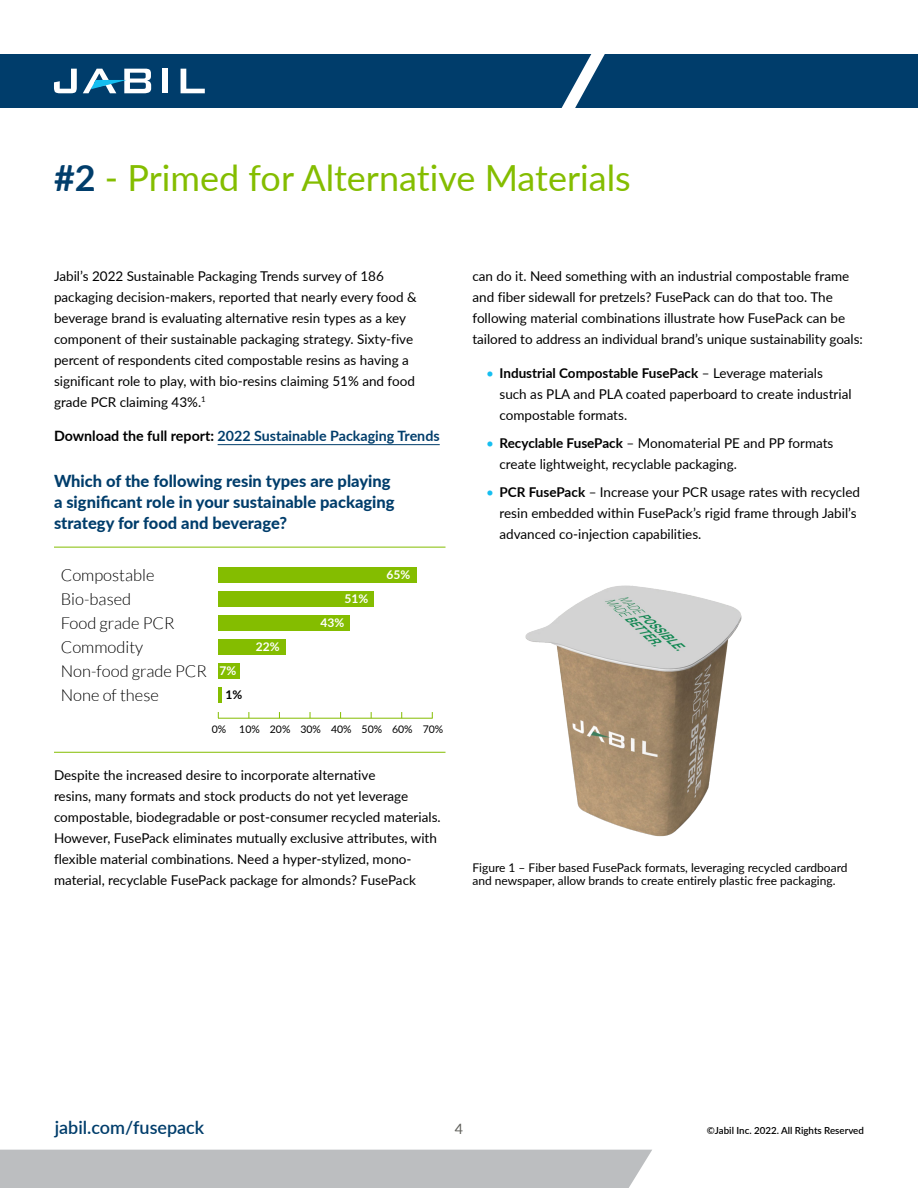
<style>
.page{position:relative;width:918px;height:1188px;background:#fff}
.page>*{position:absolute;margin:0;border:0;box-sizing:border-box;transform-origin:0 0}
.t1{font:36px "Lato";color:#84bd00}
.t2{font:600 18px "Lato";color:#003d6b}
.t3{font:800 16.5px/21px "Lato";color:#003d6b}
.t4{font:300 16.5px/24px "Lato";color:#000}
.t5{font:700 14.25px "Lato";color:#003d6b}
.t6{font:14.25px "Lato";color:#60605b}
.t7{font:13.5px/21px "Lato";color:#000}
.t8{font:12px/13.5px "Lato";color:#000}
.t9{font:700 12px "Lato";color:#fff}
.t10{font:700 12px "Lato";color:#000}
.t11{font:10.5px "Lato";color:#000}
.t12{font:600 9.75px "Lato";color:#000}
.s1{font-weight:700;color:#003d6b}
.s2{color:#000}
.s3{font-weight:700;font-size:12px;color:#fff}
.s4{color:#15bef0}
.s5{font-weight:700}
</style>
<div class="page">
<div style="left:0;top:1150px;width:652px;height:38px;background:#bcbec0"></div>
<div style="left:0;top:54px;width:918px;height:54px;background:#003d6b"></div>
<hr style="left:218px;top:444px;width:222px;height:1px;background:#003d6b">
<img style="left:525px;top:585px;width:217px;height:252px">
<hr style="left:54px;top:547px;width:392px;height:1px;background:#84bd00">
<hr style="left:54px;top:752px;width:392px;height:1px;background:#84bd00">
<hr style="left:218px;top:718px;width:215px;height:1px;background:#84bd00">
<hr style="left:218px;top:687px;width:3px;height:16px;background:#84bd00">
<div style="left:218px;top:663px;width:21px;height:16px;background:#84bd00"></div>
<div style="left:218px;top:639px;width:67px;height:16px;background:#84bd00"></div>
<div style="left:218px;top:615px;width:131px;height:16px;background:#84bd00"></div>
<div style="left:218px;top:591px;width:156px;height:16px;background:#84bd00"></div>
<div style="left:218px;top:567px;width:199px;height:16px;background:#84bd00"></div>
<h1 class="t1" style="left:54px;top:152px;width:578px"><span class="s1">#2</span> - Primed for Alternative Materials</h1>
<p class="t7" style="left:54px;top:265px;width:364px">Jabil’s 2022 Sustainable Packaging Trends survey of 186 packaging decision-makers, reported that nearly every food &amp; beverage brand is evaluating alternative resin types as a key component of their sustainable packaging strategy. Sixty-five percent of respondents cited compostable resins as having a significant role to play, with bio-resins claiming 51% and food grade PCR claiming 43%.<sup>1</sup></p>
<p class="t5" style="left:54px;top:426px;width:387px"><span class="s2">Download the full report:</span> 2022 Sustainable Packaging Trends</p>
<p class="t3" style="left:54px;top:469px;width:342px">Which of the following resin types are playing a significant role in your sustainable packaging strategy for food and beverage?</p>
<p class="t4" style="left:61px;top:563px;width:95px">Compostable</p>
<p class="t9" style="left:386px;top:566px;width:25px">65%</p>
<p class="t4" style="left:61px;top:587px;width:72px">Bio-based</p>
<p class="t9" style="left:344px;top:590px;width:25px">51%</p>
<p class="t4" style="left:61px;top:611px;width:115px">Food grade PCR</p>
<p class="t9" style="left:320px;top:614px;width:25px">43%</p>
<p class="t4" style="left:61px;top:635px;width:84px">Commodity</p>
<p class="t9" style="left:256px;top:638px;width:25px">22%</p>
<p class="t4" style="left:61px;top:659px;width:177px">Non-food grade PCR <span class="s3">7%<br></span>None of these</p>
<p class="t10" style="left:225px;top:686px;width:18px">1%</p>
<p class="t11" style="left:212px;top:721px;width:233px">0% 10% 20% 30% 40% 50% 60% 70%</p>
<p class="t7" style="left:54px;top:764px;width:388px">Despite the increased desire to incorporate alternative<br>resins, many formats and stock products do not yet leverage compostable, biodegradable or post-consumer recycled materials.<br>However, FusePack eliminates mutually exclusive attributes, with flexible material combinations. Need a hyper-stylized, mono&shy;material, recyclable FusePack package for almonds? FusePack</p>
<p class="t7" style="left:472px;top:265px;width:392px">can do it. Need something with an industrial compostable frame and fiber sidewall for pretzels? FusePack can do that too. The following material combinations illustrate how FusePack can be tailored to address an individual brand’s unique sustainability goals:</p>
<p class="t7" style="left:500px;top:362px;width:354px;text-indent:-14px"><span class="s4">•</span> <span class="s5">Industrial Compostable FusePack</span> – Leverage materials such as PLA and PLA coated paperboard to create industrial compostable formats.</p>
<p class="t7" style="left:500px;top:432px;width:336px;text-indent:-14px"><span class="s4">•</span> <span class="s5">Recyclable FusePack</span> – Monomaterial PE and PP formats create lightweight, recyclable packaging.</p>
<p class="t7" style="left:500px;top:481px;width:362px;text-indent:-14px"><span class="s4">•</span> <span class="s5">PCR FusePack</span> – Increase your PCR usage rates with recycled resin embedded within FusePack’s rigid frame through Jabil’s advanced co-injection capabilities.</p>
<p class="t8" style="left:472px;top:860px;width:377px">Figure 1 – Fiber based FusePack formats, leveraging recycled cardboard and newspaper, allow brands to create entirely plastic free packaging.</p>
<h2 class="t2" style="left:55px;top:1114px;width:151px">jabil.com/fusepack</h2>
<p class="t6" style="left:455px;top:1119px;width:10px">4</p>
<p class="t12" style="left:707px;top:1123px;width:159px">©Jabil Inc. 2022. All Rights Reserved</p>
</div>
